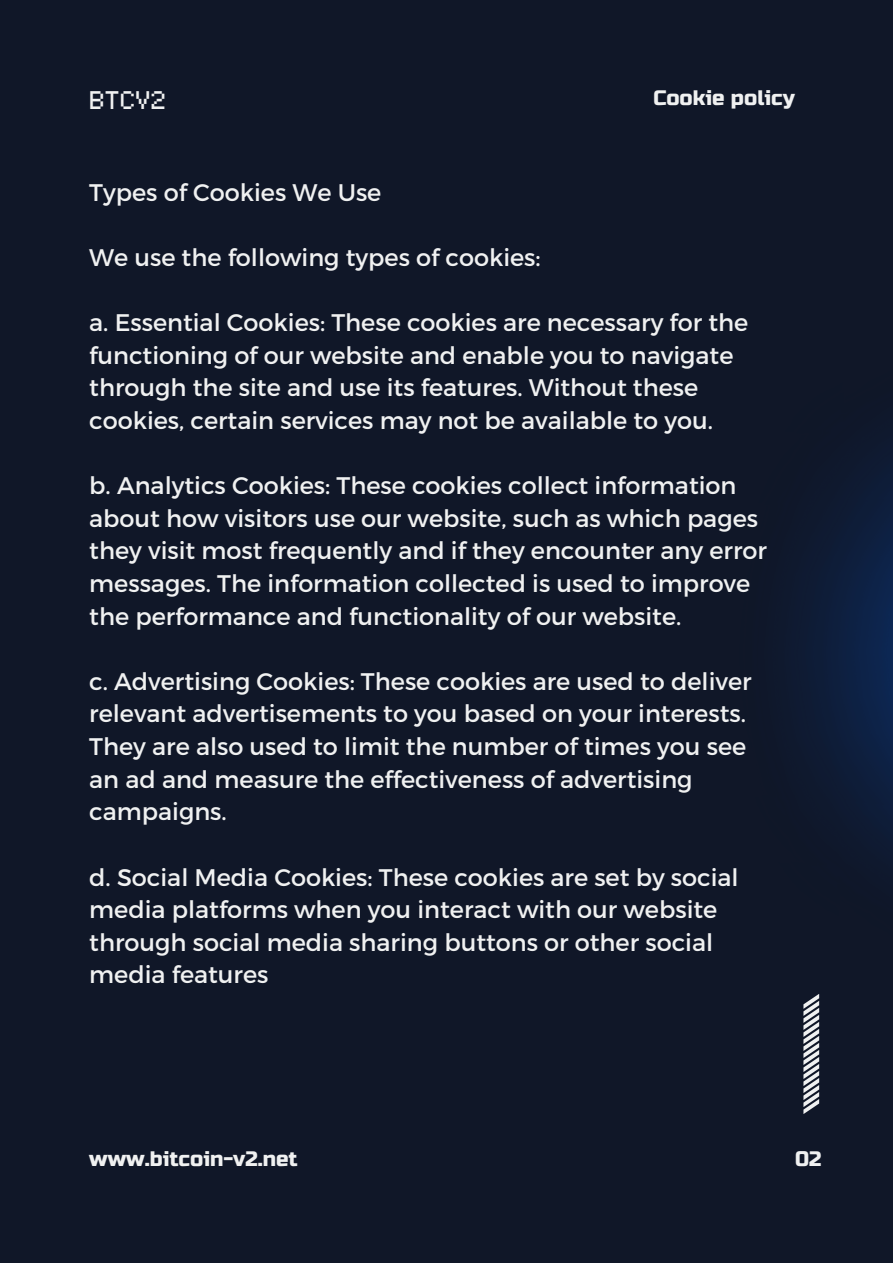
<style>
.page{position:relative;width:893px;height:1264px;background:#fff}
.page>*{position:absolute;margin:0;border:0;box-sizing:border-box;transform-origin:0 0}
.t1{font:25.5px "Retropix";color:#f0f1f1}
.t2{font:24px/32.5px "Montserrat";color:#f0f1f1}
.t3{font:21px "Russo One";color:#f0f1f1}
</style>
<div class="page">
<div style="left:0;top:0;width:892px;height:1262px;background:#101728"></div>
<svg style="left:803px;top:994px;width:16px;height:120px"></svg>
<img style="left:798px;top:453px;width:94px;height:399px">
<p class="t1" style="left:89px;top:89px;width:78px">BTCV2</p>
<p class="t2" style="left:89px;top:174px;width:293px">Types of Cookies We Use</p>
<p class="t2" style="left:89px;top:240px;width:453px">We use the following types of cookies:</p>
<p class="t3" style="left:653px;top:86px;width:143px">Cookie policy</p>
<p class="t2" style="left:89px;top:305px;width:660px">a. Essential Cookies: These cookies are necessary for the</p>
<p class="t2" style="left:89px;top:337px;width:645px">functioning of our website and enable you to navigate through the site and use its features. Without these cookies, certain services may not be available to you.</p>
<p class="t2" style="left:89px;top:468px;width:679px">b. Analytics Cookies: These cookies collect information about how visitors use our website, such as which pages they visit most frequently and if they encounter any error messages. The information collected is used to improve the performance and functionality of our website.</p>
<p class="t2" style="left:89px;top:663px;width:663px">c. Advertising Cookies: These cookies are used to deliver</p>
<p class="t2" style="left:89px;top:696px;width:658px">relevant advertisements to you based on your interests.<br>They are also used to limit the number of times you see an ad and measure the effectiveness of advertising campaigns.</p>
<p class="t2" style="left:89px;top:859px;width:651px">d. Social Media Cookies: These cookies are set by social</p>
<p class="t2" style="left:89px;top:892px;width:629px">media platforms when you interact with our website through social media sharing buttons or other social media features</p>
<p class="t3" style="left:89px;top:1146px;width:210px">www.bitcoin-v2.net</p>
<p class="t3" style="left:795px;top:1146px;width:28px">02</p>
</div>
